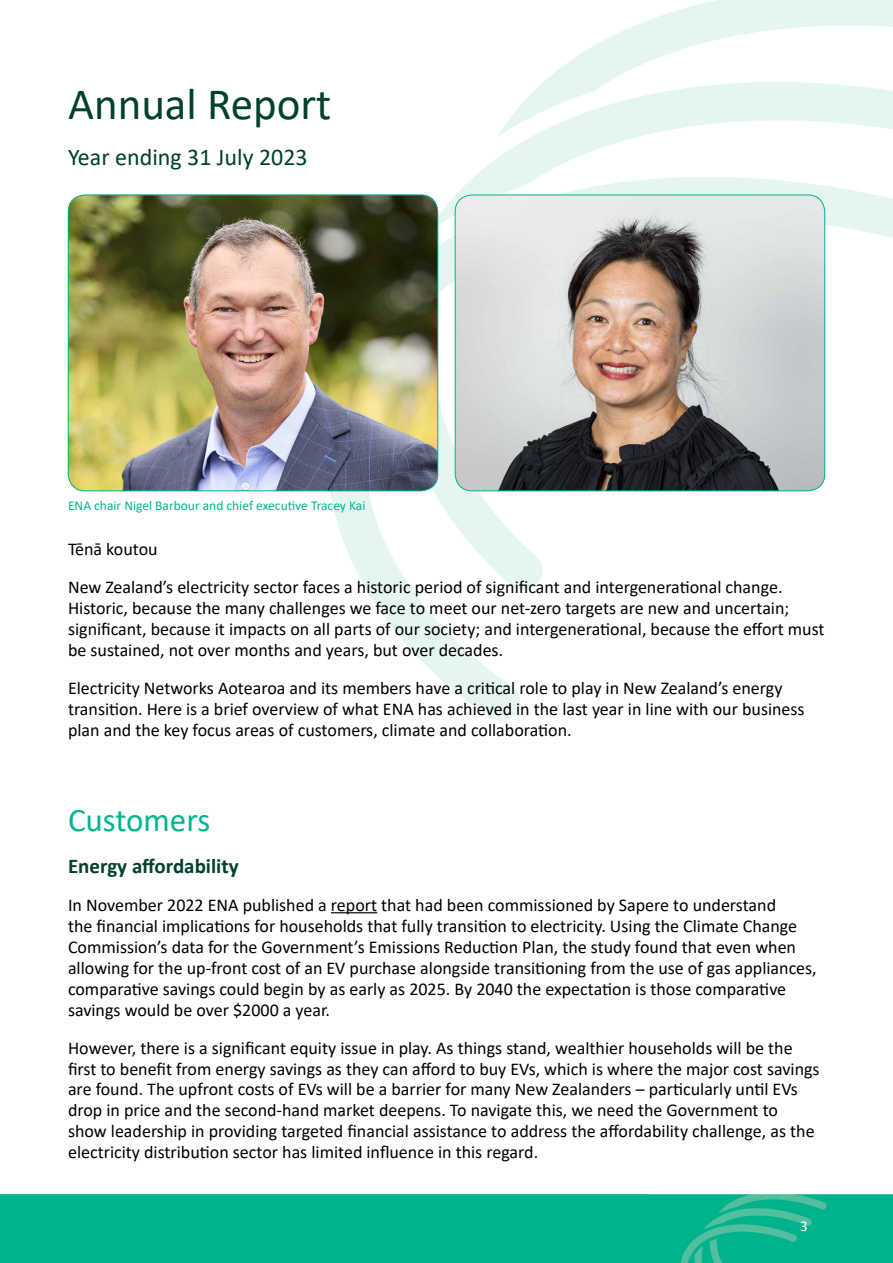
<style>
.page{position:relative;width:893px;height:1263px;background:#fff}
.page>*{position:absolute;margin:0;border:0;box-sizing:border-box;transform-origin:0 0}
.t1{font:45px "Calibri";color:#00402e}
.t2{font:33px "Calibri";color:#00b48d}
.t3{font:24px "Calibri";color:#00402e}
.t4{font:700 21px "Calibri";color:#00402e}
.t5{font:18px/21px "Calibri";color:#000}
.t6{font:15px "Calibri";color:#fff}
.t7{font:13.5px "Calibri";color:#00b48d}
</style>
<div class="page">
<div style="left:0;top:1195px;width:648px;height:68px;background:#00b48d"></div>
<img style="left:648px;top:1195px;width:245px;height:68px">
<img style="left:326px;top:0;width:567px;height:721px">
<img style="left:68px;top:195px;width:370px;height:296px">
<div style="left:68px;top:195px;width:370px;height:296px;border:1px solid #00b48d;border-radius:17px"></div>
<img style="left:455px;top:195px;width:370px;height:296px">
<div style="left:455px;top:195px;width:370px;height:296px;border:1px solid #00b48d;border-radius:17px"></div>
<hr style="left:331px;top:912px;width:46px;height:1px;background:#000">
<h1 class="t1" style="left:68px;top:73px;width:265px">Annual Report</h1>
<h3 class="t3" style="left:68px;top:140px;width:241px">Year ending 31 July 2023</h3>
<p class="t7" style="left:68px;top:496px;width:299px">ENA chair Nigel Barbour and chief executive Tracey Kai</p>
<p class="t5" style="left:68px;top:529px;width:716px;line-height:38px">Tēnā koutou<br>New Zealand’s electricity sector faces a historic period of significant and intergenerational change.</p>
<p class="t5" style="left:68px;top:597px;width:758px">Historic, because the many challenges we face to meet our net-zero targets are new and uncertain; significant, because it impacts on all parts of our society; and intergenerational, because the effort must be sustained, not over months and years, but over decades.</p>
<p class="t5" style="left:68px;top:677px;width:738px">Electricity Networks Aotearoa and its members have a critical role to play in New Zealand’s energy transition. Here is a brief overview of what ENA has achieved in the last year in line with our business plan and the key focus areas of customers, climate and collaboration.</p>
<h2 class="t2" style="left:68px;top:797px;width:144px">Customers</h2>
<p class="t4" style="left:68px;top:851px;width:172px">Energy affordability</p>
<p class="t5" style="left:68px;top:894px;width:750px">In November 2022 ENA published a report that had been commissioned by Sapere to understand<br>the financial implications for households that fully transition to electricity. Using the Climate Change Commission’s data for the Government’s Emissions Reduction Plan, the study found that even when allowing for the up-front cost of an EV purchase alongside transitioning from the use of gas appliances, comparative savings could begin by as early as 2025. By 2040 the expectation is those comparative savings would be over $2000 a year.</p>
<p class="t5" style="left:68px;top:1037px;width:753px">However, there is a significant equity issue in play. As things stand, wealthier households will be the first to benefit from energy savings as they can afford to buy EVs, which is where the major cost savings are found. The upfront costs of EVs will be a barrier for many New Zealanders – particularly until EVs drop in price and the second-hand market deepens. To navigate this, we need the Government to show leadership in providing targeted financial assistance to address the affordability challenge, as the electricity distribution sector has limited influence in this regard.</p>
<p class="t6" style="left:800px;top:1216px;width:9px">3</p>
</div>
